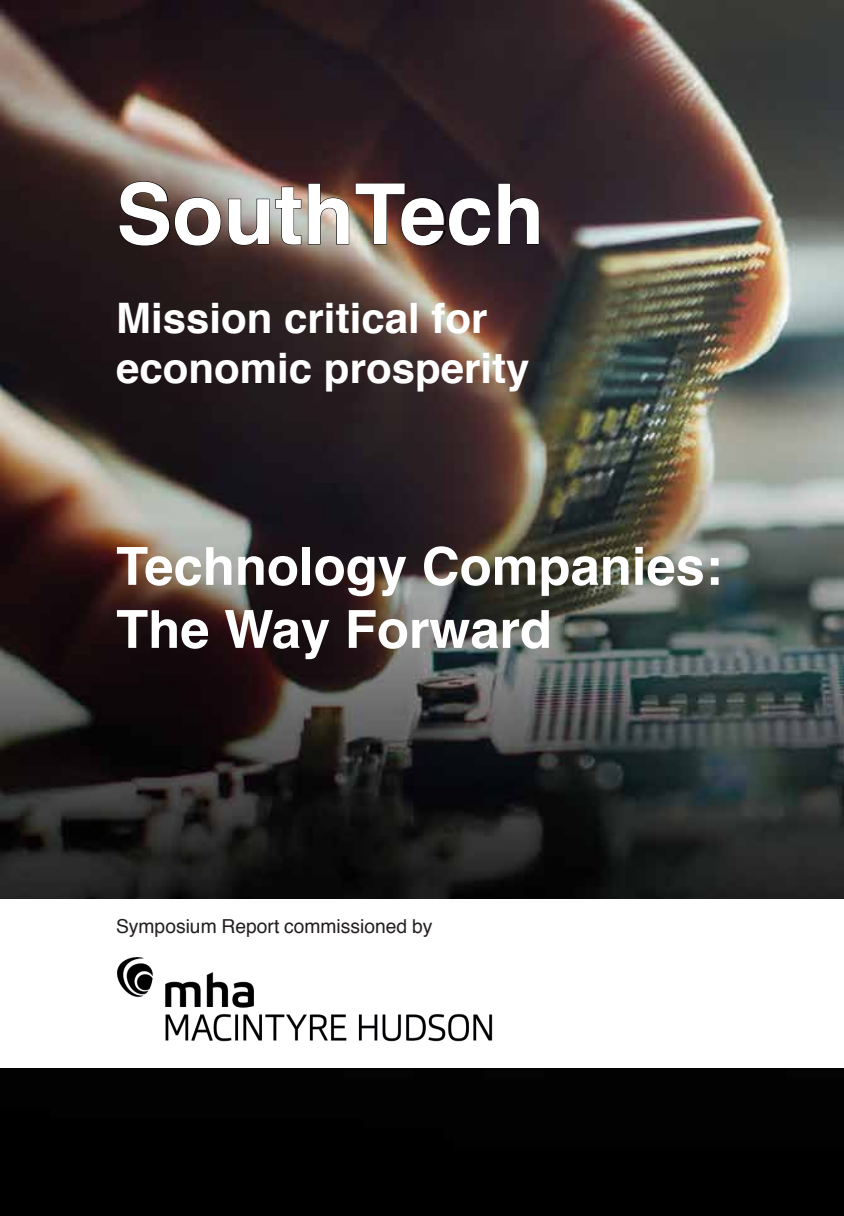
<style>
.page{position:relative;width:844px;height:1216px;background:#fff}
.page>*{position:absolute;margin:0;border:0;box-sizing:border-box;transform-origin:0 0}
.t1{font:700 84px "Helvetica";color:#fff}
.Subtitle_front_page{font:700 52.5px "Helvetica";color:#fff}
.Subtitle_front_page-2{font:700 42px "Helvetica";color:#fff}
.Introduction{font:19.25px "Helvetica";color:#231f20}
</style>
<div class="page">
<img style="left:0;top:0;width:843px;height:1215px">
<svg style="left:119px;top:181px;width:102px;height:65px;background:#4e3c37"></svg>
<svg style="left:228px;top:186px;width:73px;height:60px;background:#9a938d"></svg>
<img style="left:307px;top:183px;width:184px;height:63px">
<svg style="left:497px;top:183px;width:42px;height:62px;background:#281b22"></svg>
<div style="left:0;top:899px;width:843px;height:165px;background:#fff"></div>
<img style="left:117px;top:957px;width:376px;height:85px">
<p class="t1" style="left:116px;top:157px;width:429px">SouthTech</p>
<p class="Subtitle_front_page-2" style="left:116px;top:284px;width:373px">Mission critical for</p>
<p class="Subtitle_front_page-2" style="left:116px;top:334px;width:415px">economic prosperity</p>
<p class="Subtitle_front_page" style="left:116px;top:524px;width:607px">Technology Companies:</p>
<p class="Subtitle_front_page" style="left:116px;top:587px;width:437px">The Way Forward</p>
<p class="Introduction" style="left:116px;top:911px;width:318px">Symposium Report commissioned by</p>
</div>
